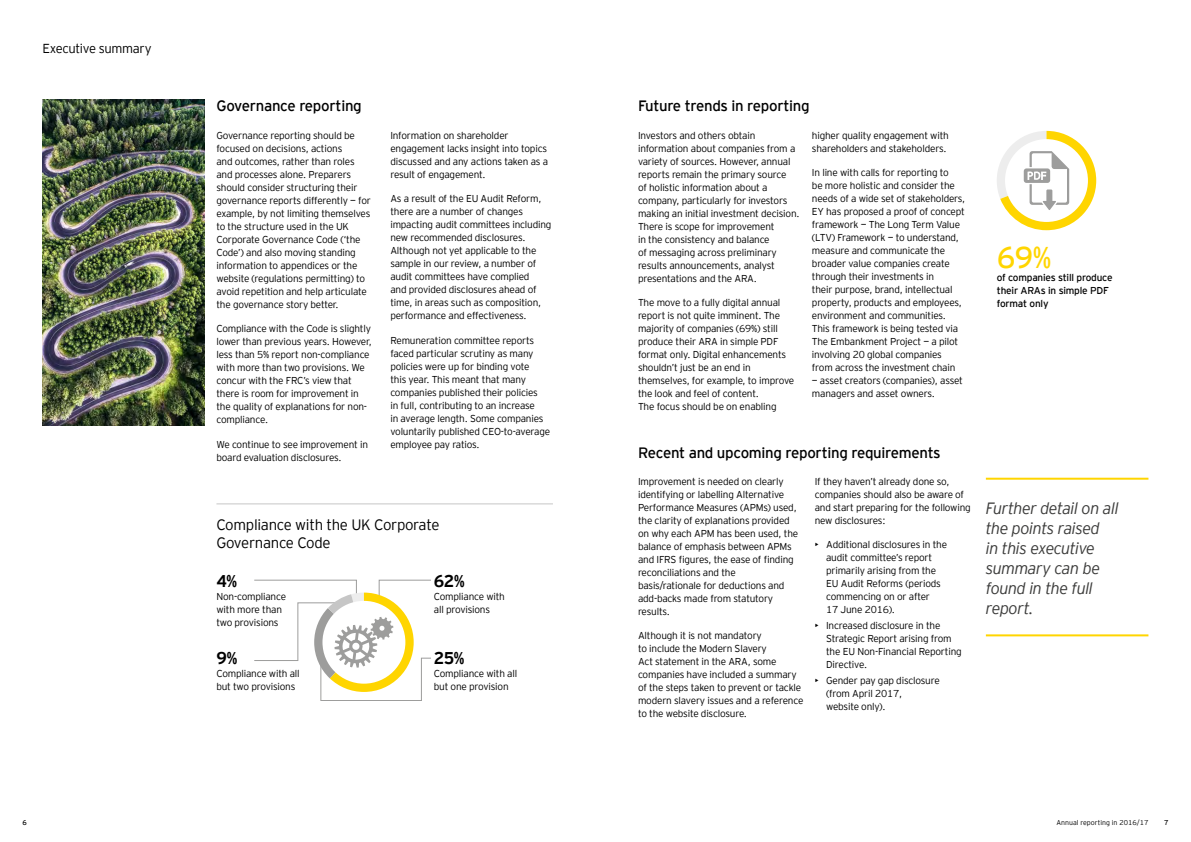
<style>
.page{position:relative;width:1191px;height:842px;background:#fff}
.page>*{position:absolute;margin:0;border:0;box-sizing:border-box;transform-origin:0 0}
.t1{font:30px "EY Interstate";color:#ffd500}
.t2{font:700 17px "EY Interstate";color:#000}
.t3{font:italic 300 16.3px/20px "EY Interstate";letter-spacing:-.035em;color:#3c3c3b}
.t4{font:15px "EY Interstate";letter-spacing:-.02em;color:#000}
.t5{font:300 15px/18px "EY Interstate";letter-spacing:-.02em;color:#000}
.t6{font:300 13px "EY Interstate";letter-spacing:-.03em;color:#000}
.t7{font:300 10px/13px "EY Interstate";letter-spacing:-.02em;color:#000}
.t8{font:10px/13px "EY Interstate";letter-spacing:-.02em;color:#000}
.t9{font:300 7px "EY Interstate";color:#000}
.t10{font:7px "EY Interstate";color:#000}
</style>
<div class="page">
<hr style="left:986px;top:478px;width:162px;height:2px;background:#ffd500">
<hr style="left:986px;top:634px;width:162px;height:2px;background:#ffd500">
<hr style="left:216px;top:503px;width:337px;height:1px;background:#c6c6c6">
<img style="left:43px;top:99px;width:162px;height:327px">
<svg style="left:254px;top:580px;width:177px;height:121px"></svg>
<svg style="left:997px;top:131px;width:99px;height:99px"></svg>
<h3 class="t6" style="left:43px;top:39px;width:111px">Executive summary</h3>
<h3 class="t4" style="left:216px;top:95px;width:147px">Governance reporting</h3>
<p class="t7" style="left:216px;top:128px;width:156px">Governance reporting should be focused on decisions, actions<br>and outcomes, rather than roles and processes alone. Preparers should consider structuring their governance reports differently — for example, by not limiting themselves to the structure used in the UK Corporate Governance Code (‘the Code’) and also moving standing information to appendices or the website (regulations permitting) to avoid repetition and help articulate the governance story better.</p>
<p class="t7" style="left:216px;top:322px;width:157px">Compliance with the Code is slightly lower than previous years. However, less than 5% report non-compliance with more than two provisions. We concur with the FRC’s view that there is room for improvement in the quality of explanations for non&shy;compliance.</p>
<p class="t7" style="left:216px;top:437px;width:153px">We continue to see improvement in board evaluation disclosures.</p>
<p class="t7" style="left:390px;top:128px;width:159px">Information on shareholder engagement lacks insight into topics discussed and any actions taken as a result of engagement.</p>
<p class="t7" style="left:390px;top:192px;width:163px">As a result of the EU Audit Reform, there are a number of changes impacting audit committees including new recommended disclosures.<br>Although not yet applicable to the sample in our review, a number of audit committees have complied<br>and provided disclosures ahead of time, in areas such as composition, performance and effectiveness.</p>
<p class="t7" style="left:390px;top:333px;width:161px">Remuneration committee reports faced particular scrutiny as many policies were up for binding vote<br>this year. This meant that many companies published their policies<br>in full, contributing to an increase<br>in average length. Some companies voluntarily published CEO-to-average employee pay ratios.</p>
<h3 class="t5" style="left:216px;top:515px;width:224px">Compliance with the UK Corporate<br>Governance Code</h3>
<h2 class="t2" style="left:216px;top:568px;width:22px">4%</h2>
<p class="t7" style="left:216px;top:589px;width:71px">Non-compliance with more than two provisions</p>
<h2 class="t2" style="left:216px;top:645px;width:22px">9%</h2>
<p class="t7" style="left:216px;top:666px;width:85px">Compliance with all but two provisions</p>
<h2 class="t2" style="left:434px;top:568px;width:32px">62%</h2>
<p class="t7" style="left:434px;top:589px;width:73px">Compliance with all provisions</p>
<h2 class="t2" style="left:434px;top:645px;width:32px">25%</h2>
<p class="t7" style="left:434px;top:666px;width:85px">Compliance with all but one provision</p>
<h3 class="t4" style="left:638px;top:95px;width:173px">Future trends in reporting</h3>
<p class="t7" style="left:638px;top:128px;width:163px">Investors and others obtain information about companies from a variety of sources. However, annual reports remain the primary source<br>of holistic information about a company, particularly for investors making an initial investment decision.<br>There is scope for improvement<br>in the consistency and balance<br>of messaging across preliminary results announcements, analyst presentations and the ARA.</p>
<p class="t7" style="left:638px;top:296px;width:158px">The move to a fully digital annual report is not quite imminent. The majority of companies (69%) still produce their ARA in simple PDF format only. Digital enhancements shouldn’t just be an end in themselves, for example, to improve the look and feel of content.<br>The focus should be on enabling</p>
<p class="t7" style="left:812px;top:128px;width:138px">higher quality engagement with shareholders and stakeholders.</p>
<p class="t7" style="left:812px;top:166px;width:155px">In line with calls for reporting to<br>be more holistic and consider the needs of a wide set of stakeholders,<br>EY has proposed a proof of concept framework — The Long Term Value (LTV) Framework — to understand, measure and communicate the broader value companies create through their investments in<br>their purpose, brand, intellectual property, products and employees, environment and communities.<br>This framework is being tested via<br>The Embankment Project — a pilot involving 20 global companies<br>from across the investment chain</p>
<p class="t7" style="left:812px;top:374px;width:152px">— asset creators (companies), asset managers and asset owners.</p>
<h3 class="t4" style="left:638px;top:442px;width:304px">Recent and upcoming reporting requirements</h3>
<p class="t7" style="left:638px;top:474px;width:162px">Improvement is needed on clearly identifying or labelling Alternative<br>Performance Measures (APMs) used, the clarity of explanations provided on why each APM has been used, the balance of emphasis between APMs and IFRS figures, the ease of finding reconciliations and the basis/rationale for deductions and add-backs made from statutory results.</p>
<p class="t7" style="left:638px;top:629px;width:167px">Although it is not mandatory<br>to include the Modern Slavery<br>Act statement in the ARA, some companies have included a summary of the steps taken to prevent or tackle modern slavery issues and a reference to the website disclosure.</p>
<p class="t7" style="left:814px;top:474px;width:157px">If they haven’t already done so, companies should also be aware of and start preparing for the following new disclosures:</p>
<p class="t7" style="left:826px;top:538px;width:122px;text-indent:-11px">• Additional disclosures in the audit committee’s report primarily arising from the<br>EU Audit Reforms (periods commencing on or after<br>17 June 2016).</p>
<p class="t7" style="left:826px;top:619px;width:137px;text-indent:-11px">• Increased disclosure in the<br>Strategic Report arising from the EU Non-Financial Reporting<br>Directive.</p>
<p class="t7" style="left:826px;top:673px;width:115px;text-indent:-11px">• Gender pay gap disclosure (from April 2017,<br>website only).</p>
<h1 class="t1" style="left:997px;top:236px;width:56px">69%</h1>
<p class="t8" style="left:997px;top:270px;width:117px">of companies still produce their ARAs in simple PDF format only</p>
<h3 class="t3" style="left:986px;top:497px;width:134px">Further detail on all the points raised<br>in this executive summary can be found in the full report.</h3>
<p class="t10" style="left:23px;top:817px;width:6px">6</p>
<p class="t9" style="left:1056px;top:817px;width:93px">Annual reporting in 2016/17</p>
<p class="t10" style="left:1164px;top:817px;width:6px">7</p>
</div>
